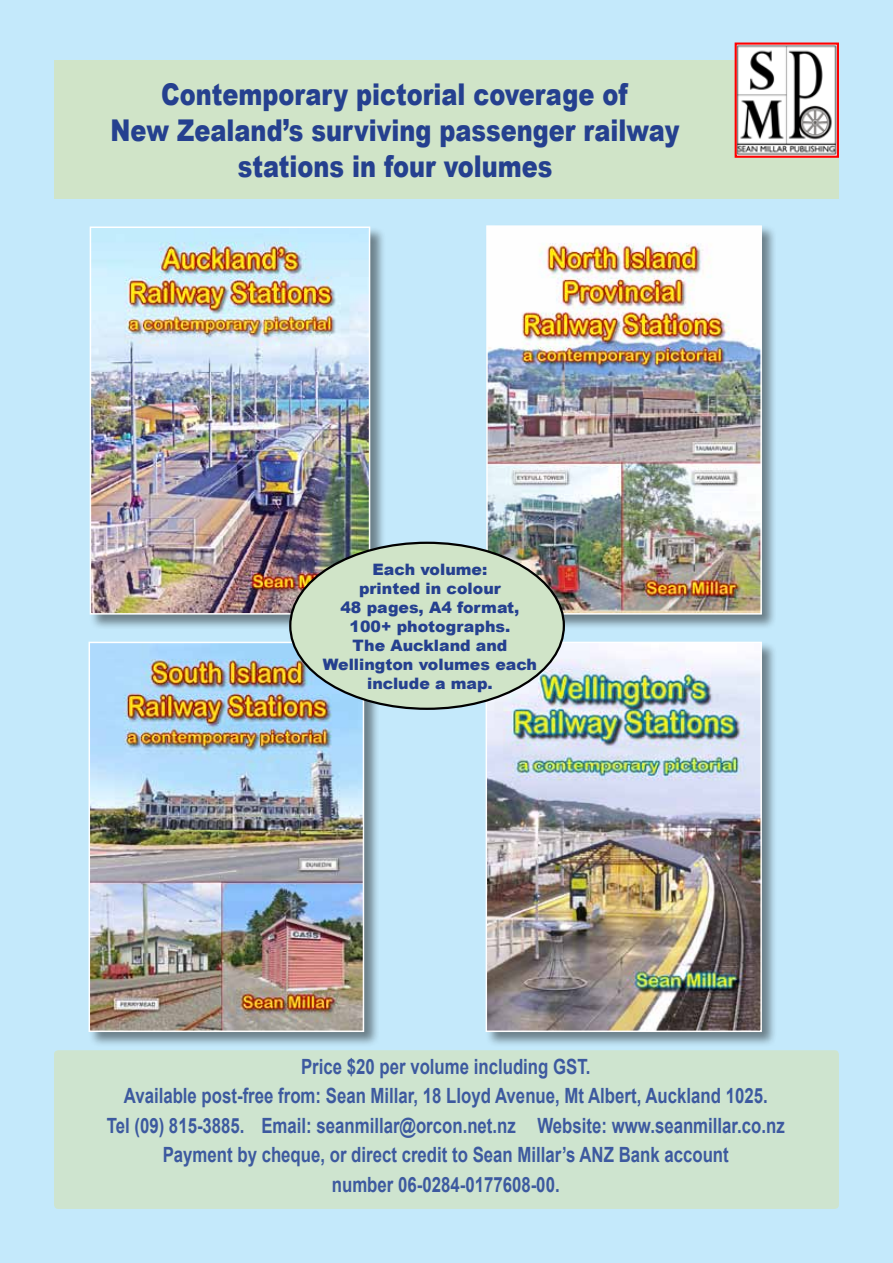
<style>
.page{position:relative;width:893px;height:1263px;background:#c4e9fb}
.page>*{position:absolute;margin:0;border:0;box-sizing:border-box;transform-origin:0 0}
.t1{font:900 30px/36px "Arial";color:#25408f;text-align:center;scale:.8 1}
.t2{font:700 21px/29.4px "Arial";color:#25408f;text-align:center;scale:.8 1}
.t3{font:900 15.75px/18.9px "Arial";color:#25408f;text-align:center}
</style>
<div class="page">
<div style="left:89px;top:226px;width:297px;height:404px;background:#000;opacity:.45"></div>
<img style="left:93px;top:229px;width:274px;height:383px">
<div style="left:90px;top:226px;width:280px;height:389px;border:2px solid #fff"></div>
<div style="left:54px;top:1050px;width:785px;height:159px;background:#cee4cf;border-radius:4px"></div>
<div style="left:54px;top:60px;width:785px;height:139px;background:#d0e4c8"></div>
<div style="left:485px;top:225px;width:293px;height:405px;background:#000;opacity:.45"></div>
<img style="left:489px;top:228px;width:270px;height:384px">
<div style="left:486px;top:225px;width:276px;height:390px;border:2px solid #fff"></div>
<div style="left:88px;top:641px;width:292px;height:406px;background:#000;opacity:.45"></div>
<img style="left:92px;top:645px;width:269px;height:384px">
<div style="left:89px;top:642px;width:275px;height:390px;border:2px solid #fff"></div>
<div style="left:485px;top:641px;width:292px;height:406px;background:#000;opacity:.45"></div>
<img style="left:489px;top:645px;width:270px;height:384px">
<div style="left:486px;top:642px;width:276px;height:390px;border:2px solid #fff"></div>
<div style="left:290px;top:543px;width:274px;height:166px;background:#d0e4c8;border-radius:50%"></div>
<img style="left:738px;top:46px;width:98px;height:109px">
<div style="left:735px;top:43px;width:104px;height:115px;border:2px solid #f00"></div>
<h1 class="t1" style="left:111px;top:77px;width:713px">Contemporary pictorial coverage of<br>New Zealand’s surviving passenger railway stations in four volumes</h1>
<p class="t3" style="left:323px;top:560px;width:216px">Each volume:<br>printed in colour<br>48 pages, A4 format,<br>100+ photographs.<br>The Auckland and<br>Wellington volumes each include a map.</p>
<p class="t2" style="left:107px;top:1053px;width:849px">Price $20 per volume including GST.<br>Available post-free from: Sean Millar, 18 Lloyd Avenue, Mt Albert, Auckland 1025.<br>Tel (09) 815-3885. Email: seanmillar@orcon.net.nz Website: www.seanmillar.co.nz Payment by cheque, or direct credit to Sean Millar’s ANZ Bank account<br>number 06-0284-0177608-00.</p>
</div>
